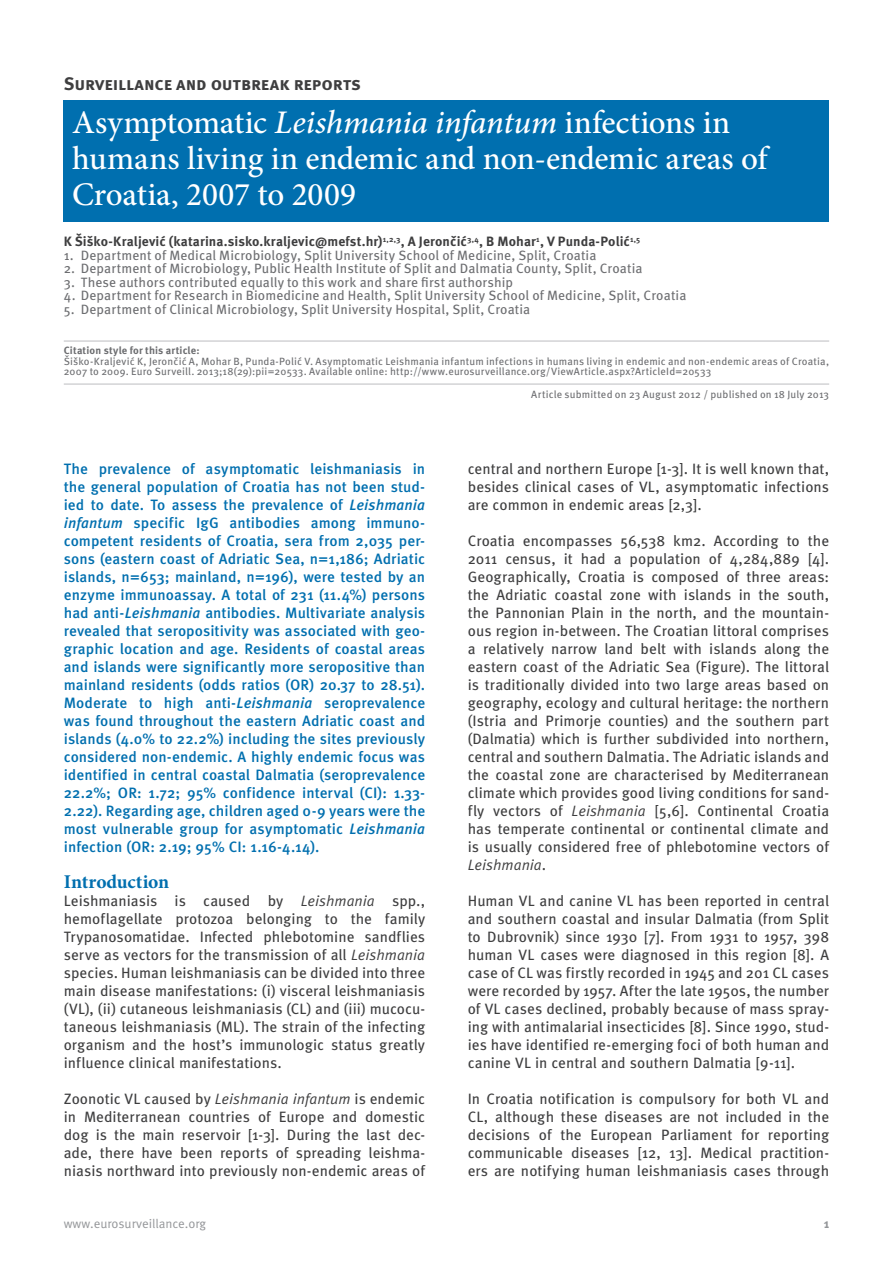
<style>
.page{position:relative;width:893px;height:1263px;background:#fff}
.page>*{position:absolute;margin:0;border:0;box-sizing:border-box;transform-origin:0 0}
.t1{font:500 33px/36px "Minion Pro";letter-spacing:-.005em;color:#fff}
.t2{font:700 19.5px "Minion Pro";letter-spacing:-.005em;color:#006faf}
.t3{font:700 18px "Meta Pro";color:#3e3e3f}
.t4{font:15px/18px "Meta Pro";color:#3e3e3f;text-align:justify}
.t5{font:500 15px/18px "Meta Pro";letter-spacing:.005em;color:#006faf;text-align:justify}
.t6{font:13.5px "Meta Pro";letter-spacing:.005em;color:#6c6d70}
.t7{font:700 13.5px "Meta Pro";letter-spacing:.005em;color:#3e3e3f}
.t8{font:12.75px "Meta Pro";color:#939598}
.t9{font:700 12.75px "Meta Pro";color:#939598}
.t10{font:10.5px/10.5px "Meta Pro";letter-spacing:.015em;color:#6c6d70}
.t11{font:700 10.5px "Meta Pro";letter-spacing:.015em;color:#6c6d70}
.s1{font-style:italic}
</style>
<div class="page">
<hr style="left:64px;top:341px;width:765px;height:1px;background:#bcbdc0">
<hr style="left:64px;top:384px;width:765px;height:1px;background:#bcbdc0">
<div style="left:64px;top:100px;width:765px;height:122px;background:#006faf"></div>
<p class="t3" style="left:64px;top:72px;width:299px">Surveillance and outbreak reports</p>
<h1 class="t1" style="left:72px;top:104px;width:697px">Asymptomatic <span class="s1">Leishmania infantum</span> infections in humans living in endemic and non-endemic areas of<br>Croatia, 2007 to 2009</h1>
<p class="t7" style="left:64px;top:233px;width:578px">K Šiško-Kraljević (katarina.sisko.kraljevic@mefst.hr)<sup>1,2,3</sup>, A Jerončić<sup>3,4</sup>, B Mohar<sup>1</sup>, V Punda-Polić<sup>1,5</sup></p>
<p class="t6" style="left:64px;top:247px;width:534px">1. Department of Medical Microbiology, Split University School of Medicine, Split, Croatia</p>
<p class="t6" style="left:64px;top:260px;width:580px">2. Department of Microbiology, Public Health Institute of Split and Dalmatia County, Split, Croatia</p>
<p class="t6" style="left:64px;top:274px;width:451px">3. These authors contributed equally to this work and share first authorship</p>
<p class="t6" style="left:64px;top:287px;width:624px">4. Department for Research in Biomedicine and Health, Split University School of Medicine, Split, Croatia</p>
<p class="t6" style="left:64px;top:301px;width:468px">5. Department of Clinical Microbiology, Split University Hospital, Split, Croatia</p>
<p class="t11" style="left:64px;top:344px;width:137px">Citation style for this article:</p>
<p class="t10" style="left:64px;top:356px;width:767px">Šiško-Kraljević K, Jerončić A, Mohar B, Punda-Polić V. Asymptomatic Leishmania infantum infections in humans living in endemic and non-endemic areas of Croatia,<br>2007 to 2009. Euro Surveill. 2013;18(29):pii=20533. Available online: http://www.eurosurveillance.org/ViewArticle.aspx?ArticleId=20533</p>
<p class="t10" style="left:531px;top:390px;width:299px">Article submitted on 23 August 2012 / published on 18 July 2013</p>
<p class="t5" style="left:64px;top:460px;width:363px">The prevalence of asymptomatic leishmaniasis in the general population of Croatia has not been stud&shy;ied to date. To assess the prevalence of <span class="s1">Leishmania infantum</span> specific IgG antibodies among immuno&shy;competent residents of Croatia, sera from 2,035 per&shy;sons (eastern coast of Adriatic Sea, n=1,186; Adriatic islands, n=653; mainland, n=196), were tested by an enzyme immunoassay. A total of 231 (11.4%) persons had anti-<span class="s1">Leishmania</span> antibodies. Multivariate analysis revealed that seropositivity was associated with geo&shy;graphic location and age. Residents of coastal areas and islands were significantly more seropositive than mainland residents (odds ratios (OR) 20.37 to 28.51).<br>Moderate to high anti-<span class="s1">Leishmania</span> seroprevalence was found throughout the eastern Adriatic coast and islands (4.0% to 22.2%) including the sites previously considered non-endemic. A highly endemic focus was identified in central coastal Dalmatia (seroprevalence 22.2%; OR: 1.72; 95% confidence interval (CI): 1.33- 2.22). Regarding age, children aged 0-9 years were the most vulnerable group for asymptomatic <span class="s1">Leishmania </span>infection (OR: 2.19; 95% CI: 1.16-4.14).</p>
<h2 class="t2" style="left:64px;top:868px;width:107px">Introduction</h2>
<p class="t4" style="left:64px;top:892px;width:363px">Leishmaniasis is caused by <span class="s1">Leishmania</span> spp., hemoflagellate protozoa belonging to the family Trypanosomatidae. Infected phlebotomine sandflies serve as vectors for the transmission of all <span class="s1">Leishmania </span>species. Human leishmaniasis can be divided into three main disease manifestations: (i) visceral leishmaniasis (VL), (ii) cutaneous leishmaniasis (CL) and (iii) mucocu&shy;taneous leishmaniasis (ML). The strain of the infecting organism and the host’s immunologic status greatly influence clinical manifestations.</p>
<p class="t4" style="left:64px;top:1090px;width:363px">Zoonotic VL caused by <span class="s1">Leishmania infantum</span> is endemic in Mediterranean countries of Europe and domestic dog is the main reservoir [1-3]. During the last dec&shy;ade, there have been reports of spreading leishma&shy;niasis northward into previously non-endemic areas of</p>
<p class="t4" style="left:468px;top:460px;width:363px">central and northern Europe [1-3]. It is well known that, besides clinical cases of VL, asymptomatic infections are common in endemic areas [2,3].</p>
<p class="t4" style="left:468px;top:532px;width:363px">Croatia encompasses 56,538 km2. According to the 2011 census, it had a population of 4,284,889 [4].<br>Geographically, Croatia is composed of three areas: the Adriatic coastal zone with islands in the south, the Pannonian Plain in the north, and the mountain&shy;ous region in-between. The Croatian littoral comprises a relatively narrow land belt with islands along the eastern coast of the Adriatic Sea (Figure). The littoral is traditionally divided into two large areas based on geography, ecology and cultural heritage: the northern (Istria and Primorje counties) and the southern part (Dalmatia) which is further subdivided into northern, central and southern Dalmatia. The Adriatic islands and the coastal zone are characterised by Mediterranean climate which provides good living conditions for sand&shy;fly vectors of <span class="s1">Leishmania</span> [5,6]. Continental Croatia has temperate continental or continental climate and is usually considered free of phlebotomine vectors of <span class="s1">Leishmania</span>.</p>
<p class="t4" style="left:468px;top:892px;width:363px">Human VL and canine VL has been reported in central and southern coastal and insular Dalmatia (from Split to Dubrovnik) since 1930 [7]. From 1931 to 1957, 398 human VL cases were diagnosed in this region [8]. A case of CL was firstly recorded in 1945 and 201 CL cases were recorded by 1957. After the late 1950s, the number of VL cases declined, probably because of mass spray&shy;ing with antimalarial insecticides [8]. Since 1990, stud&shy;ies have identified re-emerging foci of both human and canine VL in central and southern Dalmatia [9-11].</p>
<p class="t4" style="left:468px;top:1090px;width:363px">In Croatia notification is compulsory for both VL and CL, although these diseases are not included in the decisions of the European Parliament for reporting communicable diseases [12, 13]. Medical practition&shy;ers are notifying human leishmaniasis cases through</p>
<p class="t8" style="left:64px;top:1215px;width:144px">www.eurosurveillance.org</p>
<p class="t9" style="left:824px;top:1215px;width:7px">1</p>
</div>
